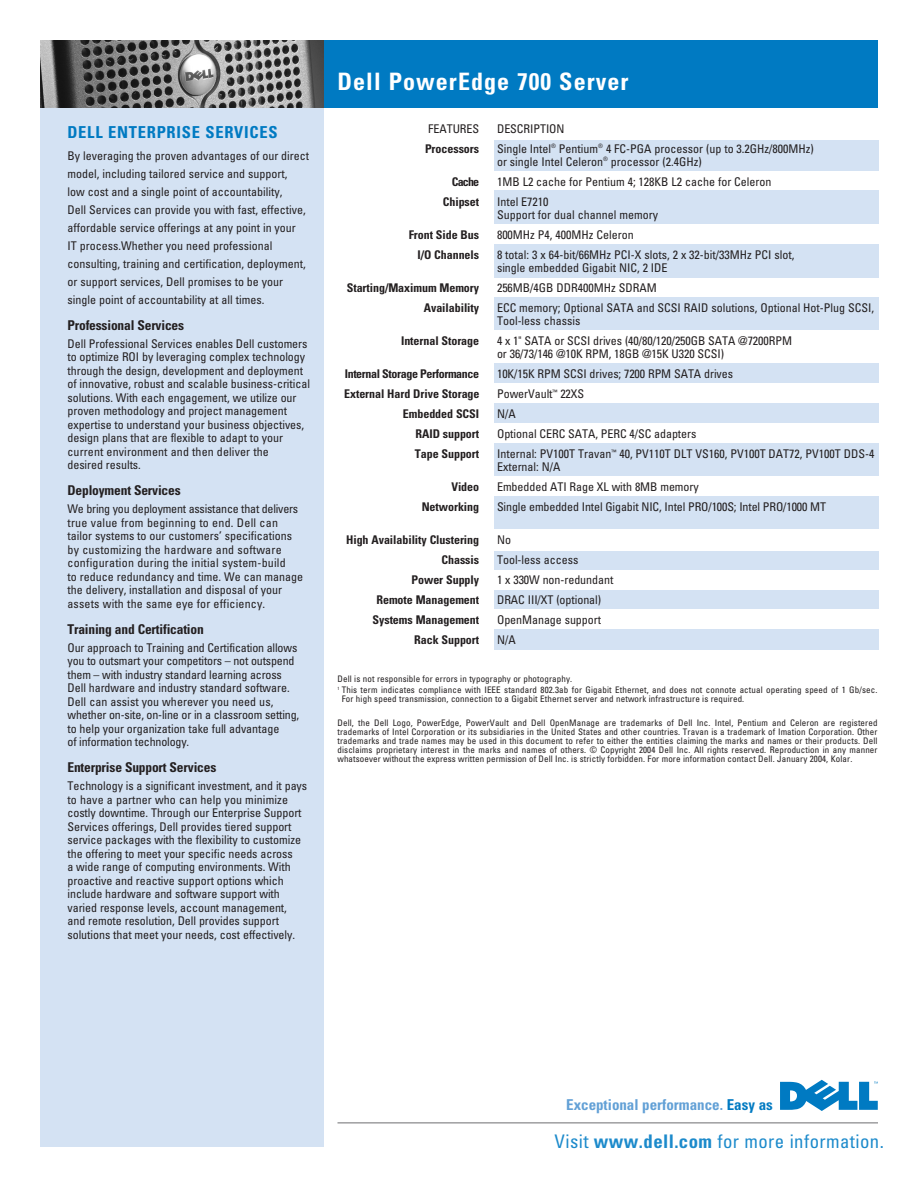
<style>
.page{position:relative;width:918px;height:1188px;background:#fff}
.page>*{position:absolute;margin:0;border:0;box-sizing:border-box;transform-origin:0 0}
.t1{font:700 condensed 24px "Univers LT Std";letter-spacing:.045em;color:#fff}
.t2{font:condensed 18.75px "Univers LT Std";letter-spacing:.02em;color:#1c8acb}
.t3{font:700 condensed 16.5px "Univers LT Std";letter-spacing:.045em;color:#007ac2}
.t4{font:700 condensed 15px "Univers LT Std";color:#62a0d6}
.t5{font:700 condensed 13.5px "Univers LT Std";letter-spacing:-.015em;color:#231f20}
.t6{font:condensed 12px/13.5px "Univers LT Std";letter-spacing:-.005em;color:#231f20}
.t7{font:700 condensed 12px "Univers LT Std";letter-spacing:-.005em;color:#231f20}
.t8{font:700 condensed 12px "Univers LT Std";letter-spacing:-.03em;color:#231f20}
.t9{font:condensed 9px/9px "Univers LT Std";letter-spacing:.015em;color:#231f20}
.s1{color:#007ac2}
.s2{font-weight:700}
</style>
<div class="page">
<div style="left:494px;top:141px;width:384px;height:30px;background:#d4e2f3"></div>
<div style="left:494px;top:190px;width:384px;height:34px;background:#d4e2f3"></div>
<div style="left:494px;top:244px;width:384px;height:34px;background:#d4e2f3"></div>
<div style="left:494px;top:297px;width:384px;height:33px;background:#d4e2f3"></div>
<div style="left:494px;top:363px;width:384px;height:20px;background:#d4e2f3"></div>
<div style="left:494px;top:403px;width:384px;height:20px;background:#d4e2f3"></div>
<div style="left:494px;top:443px;width:384px;height:33px;background:#d4e2f3"></div>
<div style="left:494px;top:496px;width:384px;height:33px;background:#d4e2f3"></div>
<div style="left:494px;top:551px;width:384px;height:18px;background:#d4e2f3"></div>
<div style="left:494px;top:590px;width:384px;height:19px;background:#d4e2f3"></div>
<div style="left:494px;top:629px;width:384px;height:21px;background:#d4e2f3"></div>
<div style="left:40px;top:40px;width:284px;height:1108px;background:#d4e2f3"></div>
<img style="left:40px;top:40px;width:284px;height:68px">
<div style="left:324px;top:40px;width:554px;height:68px;background:#007ac2"></div>
<svg style="left:780px;top:1080px;width:98px;height:31px"></svg>
<hr style="left:337px;top:1123px;width:541px;height:1px;background:#6d6e71">
<h3 class="t3" style="left:68px;top:125px;width:212px">DELL ENTERPRISE SERVICES</h3>
<p class="t6" style="left:68px;top:148px;width:243px;line-height:18px">By leveraging the proven advantages of our direct model, including tailored service and support,<br>low cost and a single point of accountability,<br>Dell Services can provide you with fast, effective, affordable service offerings at any point in your<br>IT process.Whether you need professional consulting, training and certification, deployment, or support services, Dell promises to be your single point of accountability at all times.</p>
<p class="t5" style="left:68px;top:320px;width:118px">Professional Services</p>
<p class="t6" style="left:68px;top:338px;width:244px">Dell Professional Services enables Dell customers to optimize ROI by leveraging complex technology through the design, development and deployment of innovative, robust and scalable business-critical solutions. With each engagement, we utilize our proven methodology and project management expertise to understand your business objectives, design plans that are flexible to adapt to your current environment and then deliver the<br>desired results.</p>
<p class="t5" style="left:68px;top:485px;width:115px">Deployment Services</p>
<p class="t6" style="left:68px;top:503px;width:237px">We bring you deployment assistance that delivers true value from beginning to end. Dell can tailor systems to our customers’ specifications by customizing the hardware and software configuration during the initial system-build<br>to reduce redundancy and time. We can manage the delivery, installation and disposal of your assets with the same eye for efficiency.</p>
<p class="t5" style="left:68px;top:624px;width:138px">Training and Certification</p>
<p class="t6" style="left:68px;top:642px;width:233px">Our approach to Training and Certification allows you to outsmart your competitors – not outspend them – with industry standard learning across Dell hardware and industry standard software.<br>Dell can assist you wherever you need us, whether on-site, on-line or in a classroom setting, to help your organization take full advantage<br>of information technology.</p>
<p class="t5" style="left:68px;top:762px;width:150px">Enterprise Support Services</p>
<p class="t6" style="left:68px;top:780px;width:241px">Technology is a significant investment, and it pays to have a partner who can help you minimize costly downtime. Through our Enterprise Support Services offerings, Dell provides tiered support service packages with the flexibility to customize the offering to meet your specific needs across<br>a wide range of computing environments. With proactive and reactive support options which include hardware and software support with varied response levels, account management, and remote resolution, Dell provides support solutions that meet your needs, cost effectively.</p>
<h1 class="t1" style="left:337px;top:72px;width:293px">Dell PowerEdge 700 Server</h1>
<p class="t6" style="left:428px;top:122px;width:52px">FEATURES</p>
<p class="t6" style="left:497px;top:122px;width:69px">DESCRIPTION</p>
<p class="t7" style="left:425px;top:144px;width:56px">Processors</p>
<p class="t6" style="left:497px;top:142px;width:318px">Single Intel<sup>®</sup> Pentium<sup>®</sup> 4 FC-PGA processor (up to 3.2GHz/800MHz) or single Intel Celeron<sup>®</sup> processor (2.4GHz)</p>
<p class="t7" style="left:452px;top:177px;width:29px">Cache</p>
<p class="t6" style="left:497px;top:175px;width:276px">1MB L2 cache for Pentium 4; 128KB L2 cache for Celeron</p>
<p class="t7" style="left:443px;top:197px;width:38px">Chipset</p>
<p class="t6" style="left:497px;top:196px;width:163px">Intel E7210<br>Support for dual channel memory</p>
<p class="t7" style="left:409px;top:230px;width:72px">Front Side Bus</p>
<p class="t6" style="left:497px;top:229px;width:138px">800MHz P4, 400MHz Celeron</p>
<p class="t7" style="left:418px;top:250px;width:63px">I/O Channels</p>
<p class="t6" style="left:497px;top:249px;width:299px">8 total: 3 x 64-bit/66MHz PCI-X slots, 2 x 32-bit/33MHz PCI slot, single embedded Gigabit NIC, 2 IDE</p>
<p class="t7" style="left:347px;top:283px;width:134px">Starting/Maximum Memory</p>
<p class="t6" style="left:497px;top:282px;width:161px">256MB/4GB DDR400MHz SDRAM</p>
<p class="t7" style="left:424px;top:303px;width:57px">Availability</p>
<p class="t6" style="left:497px;top:302px;width:379px">ECC memory; Optional SATA and SCSI RAID solutions, Optional Hot-Plug SCSI,<br>Tool-less chassis</p>
<p class="t7" style="left:401px;top:336px;width:80px">Internal Storage</p>
<p class="t6" style="left:497px;top:335px;width:296px">4 x 1" SATA or SCSI drives (40/80/120/250GB SATA @7200RPM or 36/73/146 @10K RPM, 18GB @15K U320 SCSI)</p>
<p class="t8" style="left:345px;top:369px;width:136px">Internal Storage Performance</p>
<p class="t6" style="left:497px;top:368px;width:238px">10K/15K RPM SCSI drives; 7200 RPM SATA drives</p>
<p class="t7" style="left:344px;top:389px;width:137px">External Hard Drive Storage</p>
<p class="t6" style="left:497px;top:388px;width:89px">PowerVault<sup>™</sup> 22XS</p>
<p class="t7" style="left:403px;top:409px;width:78px">Embedded SCSI</p>
<p class="t6" style="left:497px;top:408px;width:20px">N/A</p>
<p class="t7" style="left:416px;top:429px;width:65px">RAID support</p>
<p class="t6" style="left:497px;top:428px;width:201px">Optional CERC SATA, PERC 4/SC adapters</p>
<p class="t7" style="left:415px;top:449px;width:66px">Tape Support</p>
<p class="t6" style="left:497px;top:448px;width:379px">Internal: PV100T Travan<sup>™</sup> 40, PV110T DLT VS160, PV100T DAT72, PV100T DDS-4<br>External: N/A</p>
<p class="t7" style="left:451px;top:482px;width:29px">Video</p>
<p class="t6" style="left:497px;top:481px;width:203px">Embedded ATI Rage XL with 8MB memory</p>
<p class="t7" style="left:422px;top:502px;width:59px">Networking</p>
<p class="t6" style="left:497px;top:501px;width:331px">Single embedded Intel Gigabit NIC, Intel PRO/100S; Intel PRO/1000 MT</p>
<p class="t7" style="left:346px;top:535px;width:135px">High Availability Clustering</p>
<p class="t6" style="left:497px;top:534px;width:15px">No</p>
<p class="t7" style="left:442px;top:555px;width:39px">Chassis</p>
<p class="t6" style="left:497px;top:554px;width:83px">Tool-less access</p>
<p class="t7" style="left:412px;top:575px;width:69px">Power Supply</p>
<p class="t6" style="left:497px;top:574px;width:118px">1 x 330W non-redundant</p>
<p class="t7" style="left:376px;top:595px;width:104px">Remote Management</p>
<p class="t6" style="left:497px;top:594px;width:106px">DRAC III/XT (optional)</p>
<p class="t7" style="left:373px;top:615px;width:108px">Systems Management</p>
<p class="t6" style="left:497px;top:614px;width:106px">OpenManage support</p>
<p class="t7" style="left:414px;top:635px;width:67px">Rack Support</p>
<p class="t6" style="left:497px;top:634px;width:20px">N/A</p>
<p class="t9" style="left:338px;top:673px;width:542px;line-height:11.7px">Dell is not responsible for errors in typography or photography.<br><sup>1</sup> This term indicates compliance with IEEE standard 802.3ab for Gigabit Ethernet, and does not connote actual operating speed of 1 Gb/sec.</p>
<p class="t9" style="left:342px;top:695px;width:404px">For high speed transmission, connection to a Gigabit Ethernet server and network infrastructure is required.</p>
<p class="t9" style="left:337px;top:719px;width:542px;text-align:justify">Dell, the Dell Logo, PowerEdge, PowerVault and Dell OpenManage are trademarks of Dell Inc. Intel, Pentium and Celeron are registered trademarks of Intel Corporation or its subsidiaries in the United States and other countries. Travan is a trademark of Imation Corporation. Other trademarks and trade names may be used in this document to refer to either the entities claiming the marks and names or their products. Dell disclaims proprietary interest in the marks and names of others. © Copyright 2004 Dell Inc. All rights reserved. Reproduction in any manner whatsoever without the express written permission of Dell Inc. is strictly forbidden. For more information contact Dell. January 2004, Kolar.</p>
<p class="t4" style="left:566px;top:1099px;width:208px">Exceptional performance. <span class="s1">Easy as</span></p>
<h2 class="t2" style="left:555px;top:1134px;width:331px">Visit <span class="s2">www.dell.com</span> for more information.</h2>
</div>
